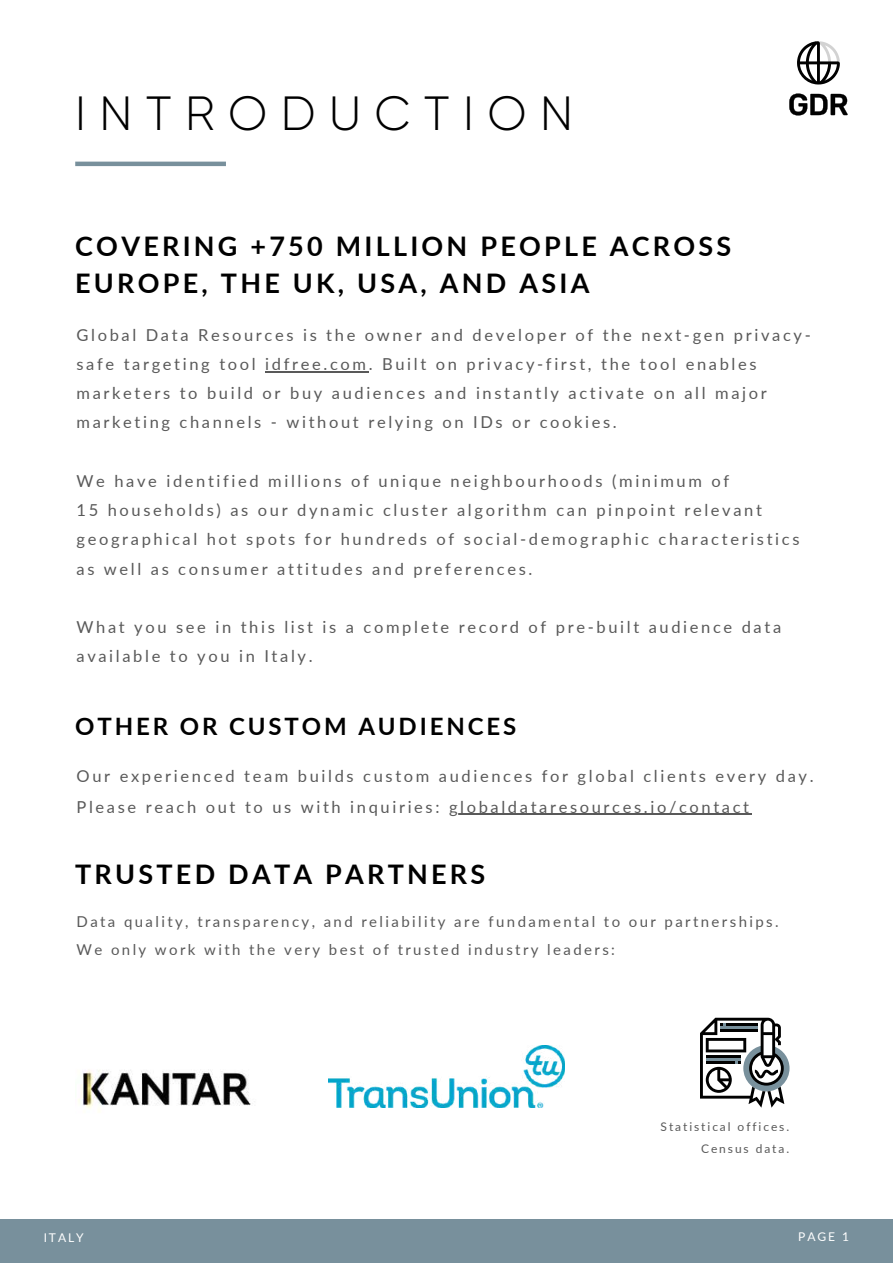
<style>
.page{position:relative;width:893px;height:1264px;background:#fff}
.page>*{position:absolute;margin:0;border:0;box-sizing:border-box;transform-origin:0 0}
.t1{font:300 48px "Gilroy";letter-spacing:.28em;color:#000}
.t2{font:700 27px/37px "Lato";letter-spacing:.12em;color:#000}
.t3{font:700 24px "Lato";letter-spacing:.12em;color:#000}
.t4{font:16.5px/29.2px "Lato";letter-spacing:.16em;color:#595959}
.t5{font:15px/28px "Lato";letter-spacing:.16em;color:#595959}
.t6{font:12px/22px "Lato";letter-spacing:.16em;color:#595959;text-align:right}
.t7{font:12px "Lato";letter-spacing:.16em;color:#fff}
</style>
<div class="page">
<svg style="left:700px;top:1017px;width:89px;height:90px"></svg>
<img style="left:78px;top:1069px;width:173px;height:43px">
<img style="left:328px;top:1045px;width:236px;height:62px">
<div style="left:0;top:1219px;width:892px;height:43px;background:#78909c"></div>
<hr style="left:75px;top:162px;width:151px;height:4px;background:#78909c">
<hr style="left:449px;top:813px;width:302px;height:1px;background:#595959">
<hr style="left:265px;top:371px;width:103px;height:1px;background:#595959">
<svg style="left:789px;top:93px;width:58px;height:22px"></svg>
<svg style="left:797px;top:41px;width:42px;height:43px"></svg>
<h1 class="t1" style="left:75px;top:86px;width:499px">INTRODUCTION</h1>
<h2 class="t2" style="left:75px;top:226px;width:657px">COVERING +750 MILLION PEOPLE ACROSS<br>EUROPE, THE UK, USA, AND ASIA</h2>
<p class="t4" style="left:76px;top:320px;width:735px">Global Data Resources is the owner and developer of the next-gen privacy&shy;safe targeting tool idfree.com. Built on privacy-first, the tool enables marketers to build or buy audiences and instantly activate on all major marketing channels - without relying on IDs or cookies.</p>
<p class="t4" style="left:76px;top:466px;width:724px">We have identified millions of unique neighbourhoods (minimum of<br>15 households) as our dynamic cluster algorithm can pinpoint relevant geographical hot spots for hundreds of social-demographic characteristics as well as consumer attitudes and preferences.</p>
<p class="t4" style="left:76px;top:612px;width:706px">What you see in this list is a complete record of pre-built audience data available to you in Italy.</p>
<h3 class="t3" style="left:75px;top:711px;width:442px">OTHER OR CUSTOM AUDIENCES</h3>
<p class="t4" style="left:77px;top:760px;width:738px;line-height:30.3px">Our experienced team builds custom audiences for global clients every day.<br>Please reach out to us with inquiries: globaldataresources.io/contact</p>
<h2 class="t2" style="left:75px;top:855px;width:411px">TRUSTED DATA PARTNERS</h2>
<p class="t5" style="left:77px;top:907px;width:703px">Data quality, transparency, and reliability are fundamental to our partnerships.<br>We only work with the very best of trusted industry leaders:</p>
<p class="t6" style="left:660px;top:1115px;width:130px">Statistical offices.<br>Census data.</p>
<p class="t7" style="left:44px;top:1230px;width:42px">ITALY</p>
<p class="t7" style="left:798px;top:1229px;width:52px">PAGE 1</p>
</div>
